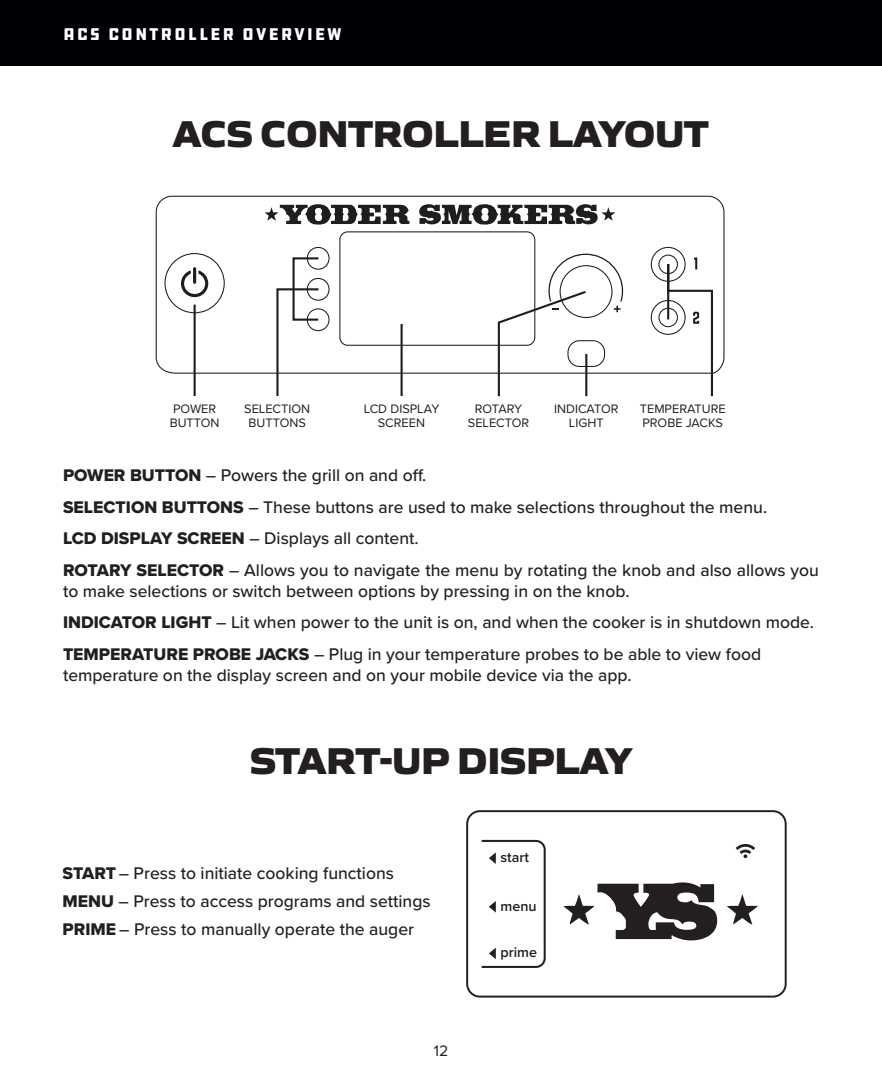
<style>
.page{position:relative;width:882px;height:1071px;background:#fff}
.page>*{position:absolute;margin:0;border:0;box-sizing:border-box;transform-origin:0 0}
.t1{font:800 38.5px "Gomme Sans";letter-spacing:-.01em;color:#231f20}
.t2{font:500 17.5px/31.5px "Proxima Nova";color:#231f20}
.t3{font:17.5px "DDC Hardware";letter-spacing:.1em;color:#fff}
.t4{font:15.75px "Proxima Nova";color:#231f20}
.t5{font:600 14.35px "Proxima Nova";color:#231f20}
.t6{font:12.78px/13.8px "Proxima Nova";color:#201d1e;text-align:center}
.s1{font-family:"Proxima Nova Extrabld";font-weight:400}
</style>
<div class="page">
<svg style="left:155px;top:195px;width:570px;height:179px"></svg>
<div style="left:164px;top:253px;width:61px;height:60px;border:1px solid #201d1e;border-radius:50%"></div>
<div style="left:658px;top:255px;width:20px;height:19px;border:1px solid #201d1e;border-radius:50%"></div>
<div style="left:651px;top:247px;width:35px;height:35px;border:1px solid #201d1e;border-radius:50%"></div>
<div style="left:658px;top:308px;width:20px;height:19px;border:1px solid #201d1e;border-radius:50%"></div>
<div style="left:651px;top:300px;width:35px;height:35px;border:1px solid #201d1e;border-radius:50%"></div>
<hr style="left:193px;top:267px;width:3px;height:17px;background:#201d1e;border-radius:2px">
<svg style="left:181px;top:270px;width:27px;height:27px"></svg>
<div style="left:339px;top:231px;width:196px;height:115px;border:1px solid #201d1e;border-radius:8px"></div>
<div style="left:307px;top:247px;width:23px;height:23px;border:1px solid #201d1e;border-radius:50%"></div>
<div style="left:307px;top:278px;width:23px;height:23px;border:1px solid #201d1e;border-radius:50%"></div>
<div style="left:307px;top:308px;width:23px;height:23px;border:1px solid #201d1e;border-radius:50%"></div>
<hr style="left:401px;top:324px;width:2px;height:72px;background:#201d1e">
<hr style="left:194px;top:305px;width:2px;height:91px;background:#201d1e">
<svg style="left:275px;top:287px;width:46px;height:110px"></svg>
<svg style="left:666px;top:257px;width:48px;height:140px"></svg>
<svg style="left:497px;top:254px;width:126px;height:143px"></svg>
<hr style="left:585px;top:354px;width:2px;height:42px;background:#201d1e">
<div style="left:293px;top:257px;width:26px;height:64px;border:2px solid #201d1e"></div>
<div style="left:466px;top:810px;width:321px;height:188px;border:2px solid #231f20;border-radius:13px"></div>
<svg style="left:736px;top:844px;width:19px;height:14px"></svg>
<svg style="left:482px;top:840px;width:64px;height:128px"></svg>
<svg style="left:727px;top:894px;width:31px;height:31px"></svg>
<svg style="left:563px;top:882px;width:154px;height:58px"></svg>
<div style="left:0;top:0;width:882px;height:66px;background:#000104"></div>
<p class="t3" style="left:63px;top:23px;width:280px">ACS CONTROLLER OVERVIEW</p>
<h1 class="t1" style="left:173px;top:102px;width:538px">ACS CONTROLLER LAYOUT</h1>
<p class="t6" style="left:170px;top:401px;width:51px;text-align:left">POWER<br>BUTTON</p>
<p class="t6" style="left:244px;top:401px;width:67px">SELECTION<br>BUTTONS</p>
<p class="t6" style="left:364px;top:401px;width:77px">LCD DISPLAY<br>SCREEN</p>
<p class="t6" style="left:468px;top:401px;width:63px">ROTARY<br>SELECTOR</p>
<p class="t6" style="left:554px;top:401px;width:66px">INDICATOR<br>LIGHT</p>
<p class="t6" style="left:640px;top:401px;width:87px;text-align:left">TEMPERATURE<br>PROBE JACKS</p>
<p class="t2" style="left:63px;top:459px;width:758px"><span class="s1">POWER BUTTON</span> – Powers the grill on and off.<br><span class="s1">SELECTION BUTTONS</span> – These buttons are used to make selections throughout the menu.<br><span class="s1">LCD DISPLAY SCREEN</span> – Displays all content.<br><span class="s1">ROTARY SELECTOR</span> – Allows you to navigate the menu by rotating the knob and also allows you</p>
<p class="t2" style="left:63px;top:575px;width:753px">to make selections or switch between options by pressing in on the knob.<br><span class="s1">INDICATOR LIGHT</span> – Lit when power to the unit is on, and when the cooker is in shutdown mode.<br><span class="s1">TEMPERATURE PROBE JACKS</span> – Plug in your temperature probes to be able to view food</p>
<p class="t2" style="left:63px;top:659px;width:570px">temperature on the display screen and on your mobile device via the app.</p>
<h1 class="t1" style="left:250px;top:730px;width:383px">START-UP DISPLAY</h1>
<p class="t2" style="left:63px;top:858px;width:370px;line-height:28px"><span class="s1">START</span>– Press to initiate cooking functions<br><span class="s1">MENU</span> – Press to access programs and settings<br><span class="s1">PRIME</span> – Press to manually operate the auger</p>
<p class="t4" style="left:434px;top:1039px;width:16px">12</p>
<p class="t5" style="left:500px;top:847px;width:30px">start</p>
<p class="t5" style="left:500px;top:895px;width:38px">menu</p>
<p class="t5" style="left:500px;top:942px;width:38px">prime</p>
</div>
